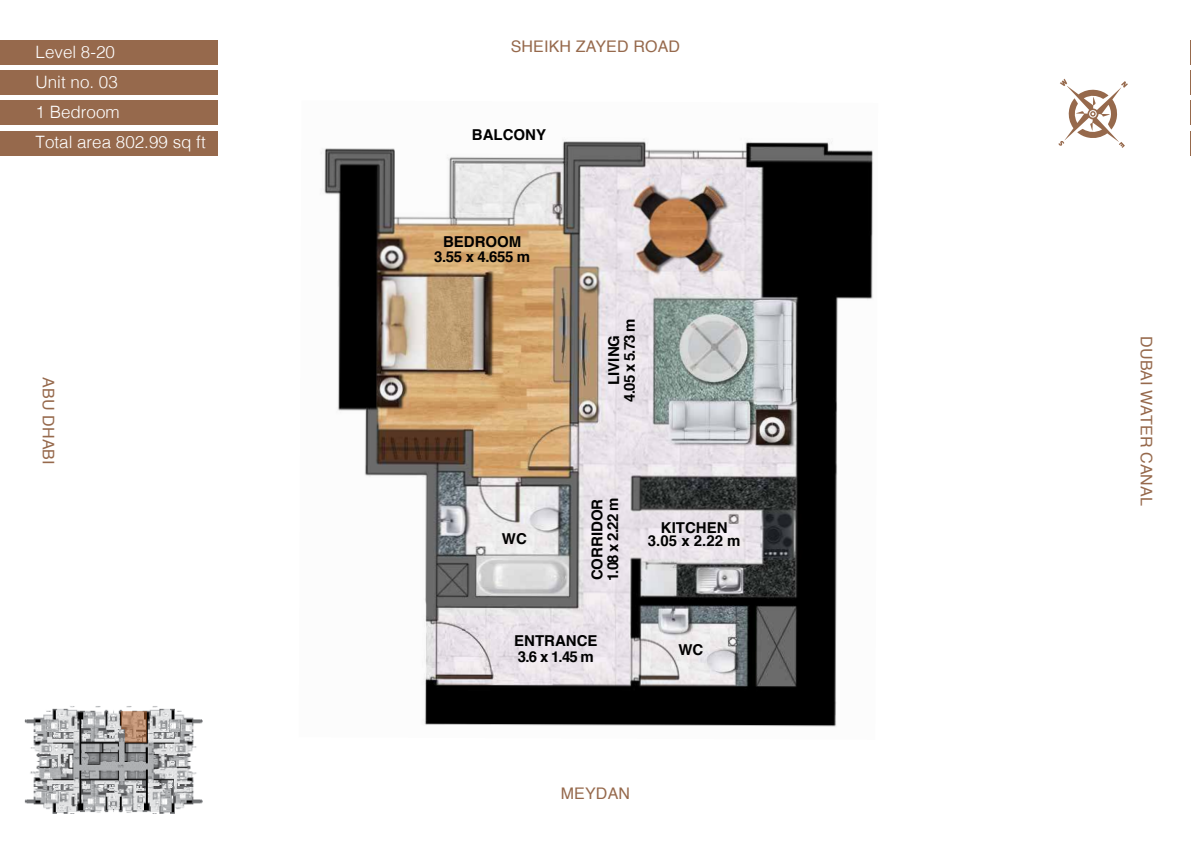
<style>
.page{position:relative;width:1191px;height:842px;background:#fff}
.page>*{position:absolute;margin:0;border:0;box-sizing:border-box;transform-origin:0 0}
.t1{font:300 17px/30px "Helvetica";color:#fff}
.t2{font:16px "Helvetica";letter-spacing:.01em;color:#96694c}
.t3{font:700 15px/15.7px "Helvetica";color:#000;text-align:center}
</style>
<div class="page">
<div style="left:0;top:40px;width:218px;height:25px;background:#96694c"></div>
<div style="left:0;top:70px;width:218px;height:25px;background:#96694c"></div>
<div style="left:0;top:100px;width:218px;height:25px;background:#96694c"></div>
<div style="left:0;top:131px;width:218px;height:25px;background:#96694c"></div>
<svg style="left:1190px;top:40px;width:1px;height:85px"></svg>
<svg style="left:1190px;top:131px;width:1px;height:25px"></svg>
<img style="left:321px;top:139px;width:552px;height:588px">
<img style="left:25px;top:706px;width:178px;height:107px">
<svg style="left:121px;top:711px;width:26px;height:32px"></svg>
<svg style="left:1058px;top:79px;width:69px;height:69px"></svg>
<p class="t1" style="left:36px;top:39px;width:172px">Level 8-20<br>Unit no. 03<br>1 Bedroom<br>Total area 802.99 sq ft</p>
<p class="t2" style="left:54px;top:377px;width:89px;rotate:90deg">ABU DHABI</p>
<p class="t2" style="left:511px;top:40px;width:171px">SHEIKH ZAYED ROAD</p>
<p class="t3" style="left:472px;top:127px;width:76px">BALCONY</p>
<p class="t3" style="left:434px;top:234px;width:98px">BEDROOM<br>3.55 x 4.655 m</p>
<p class="t3" style="left:606px;top:402px;width:85px;rotate:-90deg">LIVING<br>4.05 x 5.73 m</p>
<p class="t3" style="left:502px;top:531px;width:26px">WC</p>
<p class="t3" style="left:589px;top:581px;width:85px;text-align:left;rotate:-90deg">CORRIDOR<br>1.08 x 2.22 m</p>
<p class="t3" style="left:514px;top:633px;width:85px;text-align:left">ENTRANCE<br>3.6 x 1.45 m</p>
<p class="t3" style="left:648px;top:521px;width:94px;line-height:13px">KITCHEN<br>3.05 x 2.22 m</p>
<p class="t3" style="left:678px;top:642px;width:26px">WC</p>
<p class="t2" style="left:561px;top:787px;width:71px">MEYDAN</p>
<p class="t2" style="left:1152px;top:336px;width:171px;rotate:90deg">DUBAI WATER CANAL</p>
</div>
